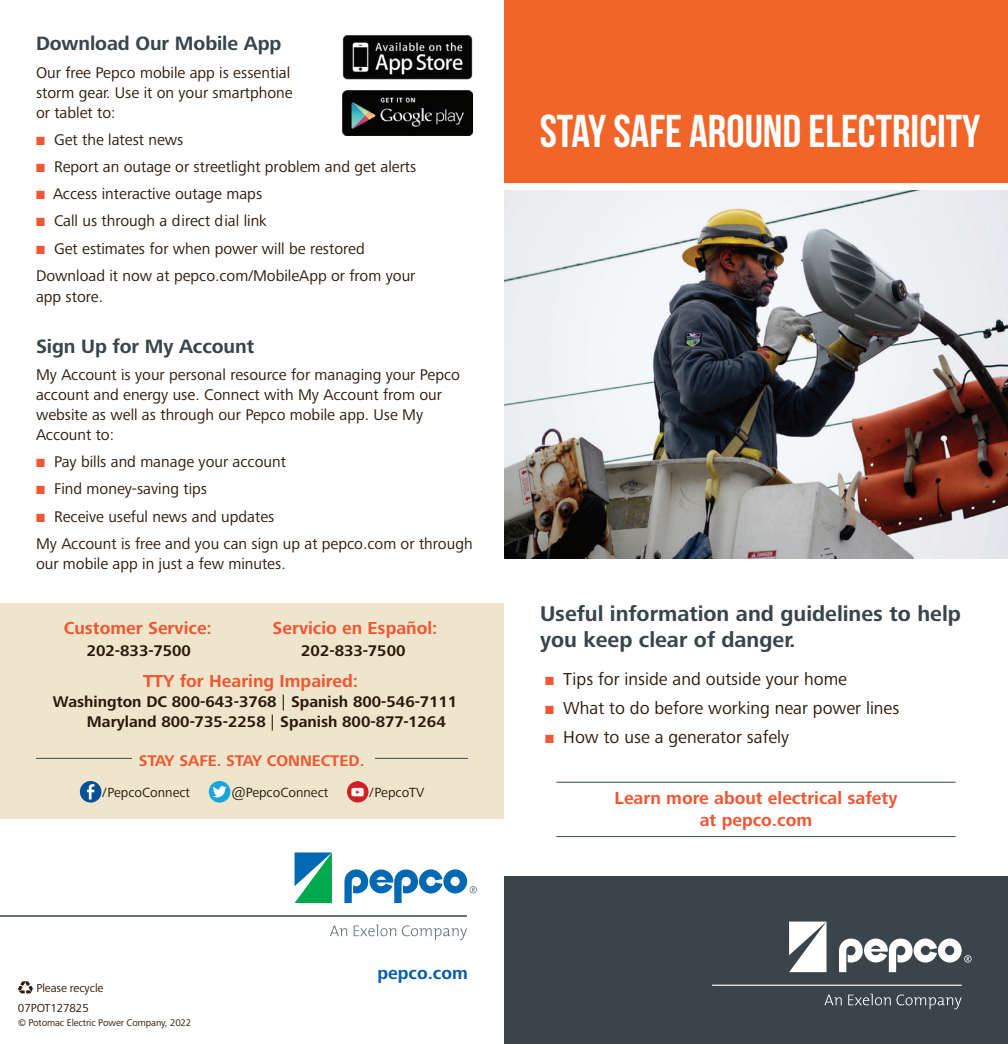
<style>
.page{position:relative;width:1008px;height:1044px;background:#fff}
.page>*{position:absolute;margin:0;border:0;box-sizing:border-box;transform-origin:0 0}
.t1{font:700 46px "Bebas Neue";color:#fff}
.t2{font:700 22px/26.4px "Frutiger Next Pro";color:#39454a}
.t3{font:700 20px "Frutiger Next Pro";letter-spacing:-.005em;color:#39454a}
.t4{font:700 18px/21.6px "Frutiger Next Pro";color:#f05733;text-align:center}
.t5{font:18px "Frutiger Next Pro";color:#2b1a0c}
.t6{font:700 18px "Frutiger Next Pro";color:#065daa}
.t7{font:16px/20px "Frutiger Next Pro";color:#2b1a0c}
.t8{font:700 16px "Frutiger Next Pro";color:#2b1a0c}
.t9{font:700 16px "Frutiger Next Pro";color:#f05733}
.t10{font:13.8px "Frutiger Next Pro";color:#2b1a0c}
.t11{font:12px "Frutiger Next Pro";letter-spacing:-.01em;color:#2b1a0c}
.t12{font:10px "Frutiger Next Pro";letter-spacing:-.01em;color:#2b1a0c}
.s1{color:#f05733}
.s2{font-weight:400}
</style>
<div class="page">
<div style="left:504px;top:0;width:504px;height:188px;background:#f26428"></div>
<div style="left:504px;top:183px;width:504px;height:10px;background:#fff"></div>
<div style="left:504px;top:876px;width:504px;height:168px;background:#39454a"></div>
<img style="left:504px;top:191px;width:504px;height:367px">
<hr style="left:556px;top:782px;width:400px;height:1px;background:#39454a">
<hr style="left:556px;top:836px;width:400px;height:1px;background:#39454a">
<svg style="left:712px;top:922px;width:260px;height:87px"></svg>
<img style="left:342px;top:35px;width:131px;height:45px">
<img style="left:342px;top:90px;width:131px;height:45px">
<div style="left:0;top:603px;width:504px;height:216px;background:#efe5cd"></div>
<hr style="left:36px;top:758px;width:432px;height:1px;background:#39454a">
<div style="left:132px;top:748px;width:242px;height:20px;background:#efe5cd"></div>
<div style="left:80px;top:781px;width:21px;height:22px;background:#085096;border-radius:50%"></div>
<svg style="left:87px;top:784px;width:7px;height:15px"></svg>
<div style="left:209px;top:781px;width:21px;height:22px;background:#19a5de;border-radius:50%"></div>
<svg style="left:213px;top:786px;width:14px;height:11px"></svg>
<img style="left:347px;top:781px;width:22px;height:22px;border-radius:11px">
<svg style="left:18px;top:981px;width:15px;height:13px"></svg>
<svg style="left:330px;top:925px;width:137px;height:15px"></svg>
<hr style="left:0;top:916px;width:467px;height:1px;background:#687379">
<svg style="left:344px;top:869px;width:133px;height:34px"></svg>
<svg style="left:295px;top:852px;width:37px;height:51px;background:#2ca28d"></svg>
<h2 class="t3" style="left:36px;top:32px;width:247px">Download Our Mobile App</h2>
<p class="t7" style="left:36px;top:62px;width:258px">Our free Pepco mobile app is essential storm gear. Use it on your smartphone or tablet to:</p>
<p class="t7" style="left:36px;top:130px;width:149px"><span class="s1">■</span> Get the latest news</p>
<p class="t7" style="left:36px;top:157px;width:382px"><span class="s1">■</span> Report an outage or streetlight problem and get alerts</p>
<p class="t7" style="left:36px;top:184px;width:228px"><span class="s1">■</span> Access interactive outage maps</p>
<p class="t7" style="left:36px;top:211px;width:232px"><span class="s1">■</span> Call us through a direct dial link</p>
<p class="t7" style="left:36px;top:238px;width:330px"><span class="s1">■</span> Get estimates for when power will be restored</p>
<p class="t7" style="left:36px;top:265px;width:381px;line-height:21px">Download it now at pepco.com/MobileApp or from your app store.</p>
<h2 class="t3" style="left:36px;top:335px;width:220px">Sign Up for My Account</h2>
<p class="t7" style="left:36px;top:365px;width:426px">My Account is your personal resource for managing your Pepco account and energy use. Connect with My Account from our website as well as through our Pepco mobile app. Use My Account to:</p>
<p class="t7" style="left:36px;top:452px;width:251px"><span class="s1">■</span> Pay bills and manage your account</p>
<p class="t7" style="left:36px;top:479px;width:173px"><span class="s1">■</span> Find money-saving tips</p>
<p class="t7" style="left:36px;top:506px;width:240px"><span class="s1">■</span> Receive useful news and updates</p>
<p class="t7" style="left:36px;top:534px;width:438px">My Account is free and you can sign up at pepco.com or through our mobile app in just a few minutes.</p>
<p class="t4" style="left:273px;top:617px;width:166px">Servicio en Español:</p>
<p class="t8" style="left:301px;top:641px;width:106px">202-833-7500</p>
<p class="t4" style="left:143px;top:671px;width:217px">TTY for Hearing Impaired:</p>
<p class="t8" style="left:53px;top:693px;width:406px">Washington DC 800-643-3768 <span class="s2">|</span> Spanish 800-546-7111</p>
<p class="t8" style="left:87px;top:712px;width:360px">Maryland 800-735-2258 <span class="s2">|</span> Spanish 800-877-1264</p>
<p class="t9" style="left:139px;top:751px;width:227px">STAY SAFE. STAY CONNECTED.</p>
<p class="t10" style="left:102px;top:784px;width:89px">/PepcoConnect</p>
<p class="t10" style="left:231px;top:784px;width:98px">@PepcoConnect</p>
<p class="t10" style="left:370px;top:784px;width:56px">/PepcoTV</p>
<p class="t4" style="left:64px;top:617px;width:150px">Customer Service:</p>
<p class="t8" style="left:87px;top:641px;width:106px">202-833-7500</p>
<p class="t11" style="left:36px;top:981px;width:68px">Please recycle</p>
<p class="t11" style="left:18px;top:1001px;width:72px">07POT127825</p>
<p class="t12" style="left:18px;top:1017px;width:175px">© Potomac Electric Power Company, 2022</p>
<p class="t6" style="left:377px;top:962px;width:92px">pepco.com</p>
<h1 class="t1" style="left:540px;top:105px;width:442px">STAY SAFE AROUND ELECTRICITY</h1>
<p class="t2" style="left:540px;top:600px;width:422px">Useful information and guidelines to help you keep clear of danger.</p>
<p class="t5" style="left:545px;top:668px;width:303px"><span class="s1">■</span> Tips for inside and outside your home</p>
<p class="t5" style="left:545px;top:698px;width:356px"><span class="s1">■</span> What to do before working near power lines</p>
<p class="t5" style="left:545px;top:727px;width:245px"><span class="s1">■</span> How to use a generator safely</p>
<p class="t4" style="left:615px;top:787px;width:284px">Learn more about electrical safety at pepco.com</p>
</div>
